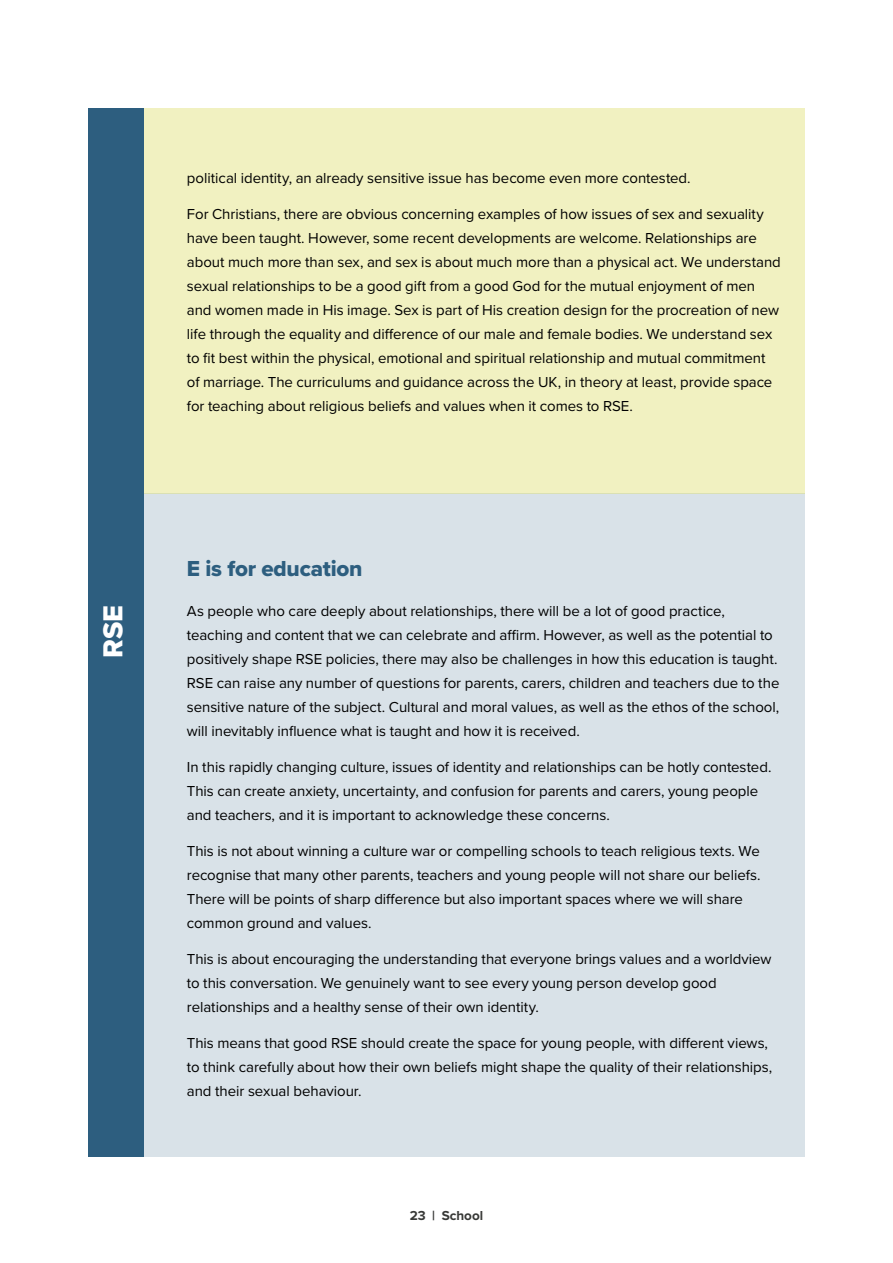
<style>
.page{position:relative;width:893px;height:1263px;background:#fff}
.page>*{position:absolute;margin:0;border:0;box-sizing:border-box;transform-origin:0 0}
.t1{font:28.5px "Proxima Nova Extrabld";color:#fff}
.t2{font:22.5px "Proxima Nova Extrabld";letter-spacing:-.01em;color:#2d5e7f}
.t3{font:15px/24px "Proxima Nova";letter-spacing:-.005em;color:#000}
.t4{font:700 13.5px "Proxima Nova";color:#383937}
</style>
<div class="page">
<div style="left:143px;top:493px;width:662px;height:663px;background:#d9e2e8"></div>
<div style="left:143px;top:108px;width:662px;height:385px;background:#f1f1c1"></div>
<div style="left:88px;top:108px;width:55px;height:1048px;background:#2d5e7f"></div>
<h1 class="t1" style="left:92px;top:658px;width:54px;rotate:-90deg">RSE</h1>
<p class="t3" style="left:187px;top:165px;width:505px">political identity, an already sensitive issue has become even more contested.</p>
<p class="t3" style="left:187px;top:201px;width:595px">For Christians, there are obvious concerning examples of how issues of sex and sexuality have been taught. However, some recent developments are welcome. Relationships are about much more than sex, and sex is about much more than a physical act. We understand sexual relationships to be a good gift from a good God for the mutual enjoyment of men and women made in His image. Sex is part of His creation design for the procreation of new life through the equality and difference of our male and female bodies. We understand sex to fit best within the physical, emotional and spiritual relationship and mutual commitment of marriage. The curriculums and guidance across the UK, in theory at least, provide space for teaching about religious beliefs and values when it comes to RSE.</p>
<h2 class="t2" style="left:187px;top:551px;width:177px">E is for education</h2>
<p class="t3" style="left:187px;top:599px;width:594px">As people who care deeply about relationships, there will be a lot of good practice, teaching and content that we can celebrate and affirm. However, as well as the potential to positively shape RSE policies, there may also be challenges in how this education is taught.<br>RSE can raise any number of questions for parents, carers, children and teachers due to the sensitive nature of the subject. Cultural and moral values, as well as the ethos of the school, will inevitably influence what is taught and how it is received.</p>
<p class="t3" style="left:187px;top:755px;width:586px">In this rapidly changing culture, issues of identity and relationships can be hotly contested.<br>This can create anxiety, uncertainty, and confusion for parents and carers, young people and teachers, and it is important to acknowledge these concerns.</p>
<p class="t3" style="left:187px;top:839px;width:575px">This is not about winning a culture war or compelling schools to teach religious texts. We recognise that many other parents, teachers and young people will not share our beliefs.<br>There will be points of sharp difference but also important spaces where we will share common ground and values.</p>
<p class="t3" style="left:187px;top:947px;width:586px">This is about encouraging the understanding that everyone brings values and a worldview to this conversation. We genuinely want to see every young person develop good relationships and a healthy sense of their own identity.</p>
<p class="t3" style="left:187px;top:1031px;width:587px">This means that good RSE should create the space for young people, with different views, to think carefully about how their own beliefs might shape the quality of their relationships, and their sexual behaviour.</p>
<p class="t4" style="left:410px;top:1205px;width:75px">23 | School</p>
</div>
